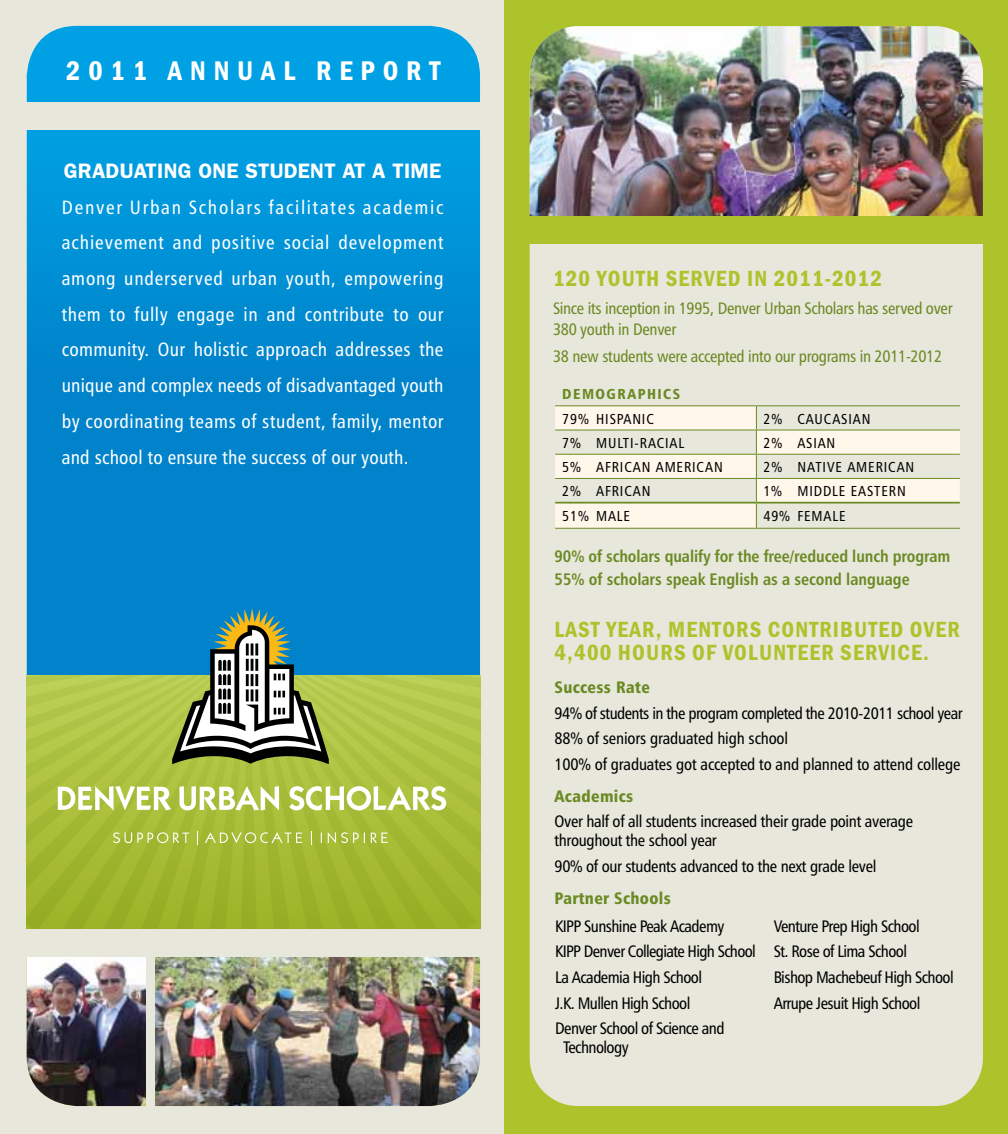
<style>
.page{position:relative;width:1008px;height:1134px;background:#fff}
.page>*{position:absolute;margin:0;border:0;box-sizing:border-box;transform-origin:0 0}
.t1{font:600 condensed 28px "Franklin Got T";letter-spacing:.28em;color:#fff}
.t2{font:600 condensed 22.75px/22.8px "Franklin Got T";letter-spacing:.05em;color:#adc32b}
.t3{font:600 21px "Franklin Gothic";letter-spacing:.01em;color:#fff}
.t4{font:19.25px/35.7px "Humanist 777 BT Roman Condensed B";letter-spacing:.01em;color:#fff;text-align:justify}
.t5{font:16.62px/25.6px "Humanist 777 BT Roman Condensed B";letter-spacing:-.035em;color:#000}
.t6{font:16.62px/25.6px "Humanist 777 BT Roman Condensed B";letter-spacing:-.01em;color:#000}
.t7{font:16.62px/21px "Humanist 777 BT Roman Condensed B";letter-spacing:-.02em;color:#6a8a22}
.t8{font:16.62px/23.6px "Humanist 777 BT Bold Condensed B";letter-spacing:-.005em;color:#6a8a22}
.t9{font:16.62px "Humanist 777 BT Black Condensed B";letter-spacing:.02em;color:#6a8a22}
.t10{font:14.35px "Humanist 777 BT Roman Condensed B";letter-spacing:.06em;color:#000}
.t11{font:14.35px "Humanist 777 BT Black Condensed B";letter-spacing:.1em;color:#6a8a22}
</style>
<div class="page">
<div style="left:0;top:0;width:504px;height:1134px;background:#e7e7dc"></div>
<svg style="left:27px;top:26px;width:453px;height:582px;background:#008dd3"></svg>
<img style="left:155px;top:957px;width:325px;height:149px">
<img style="left:27px;top:957px;width:119px;height:149px">
<div style="left:17px;top:102px;width:472px;height:28px;background:#e7e7dc"></div>
<div style="left:504px;top:0;width:504px;height:1134px;background:#adc32b"></div>
<div style="left:530px;top:26px;width:453px;height:1080px;background:#e7e7dc;border-radius:48px"></div>
<img style="left:530px;top:26px;width:453px;height:191px">
<div style="left:523px;top:217px;width:472px;height:27px;background:#adc32b"></div>
<hr style="left:555px;top:528px;width:201px;height:1px;background:#6a8a22">
<hr style="left:756px;top:528px;width:204px;height:1px;background:#6a8a22">
<svg style="left:555px;top:406px;width:405px;height:122px"></svg>
<hr style="left:555px;top:478px;width:201px;height:1px;background:#6a8a22">
<hr style="left:555px;top:430px;width:201px;height:1px;background:#6a8a22">
<hr style="left:756px;top:430px;width:204px;height:1px;background:#6a8a22">
<hr style="left:555px;top:405px;width:201px;height:1px;background:#6a8a22">
<hr style="left:756px;top:405px;width:204px;height:1px;background:#6a8a22">
<svg style="left:27px;top:608px;width:453px;height:321px;background:#88af60"></svg>
<h1 class="t1" style="left:66px;top:54px;width:376px">2011 ANNUAL REPOR T</h1>
<p class="t3" style="left:64px;top:158px;width:379px">GRADUATING ONE STUDENT AT A TIME</p>
<p class="t4" style="left:62px;top:189px;width:383px">Denver Urban Scholars facilitates academic achievement and positive social development among underserved urban youth, empowering them to fully engage in and contribute to our community. Our holistic approach addresses the unique and complex needs of disadvantaged youth by coordinating teams of student, family, mentor and school to ensure the success of our youth.</p>
<h2 class="t2" style="left:553px;top:267px;width:331px">120 YOUTH SERVED IN 2011-2012</h2>
<p class="t7" style="left:553px;top:297px;width:401px">Since its inception in 1995, Denver Urban Scholars has served over<br>380 youth in Denver</p>
<p class="t7" style="left:553px;top:345px;width:391px">38 new students were accepted into our programs in 2011-2012</p>
<p class="t11" style="left:562px;top:385px;width:120px">Demographics</p>
<p class="t10" style="left:562px;top:410px;width:93px">79% hispanic</p>
<p class="t10" style="left:763px;top:410px;width:109px">2% Caucasian</p>
<p class="t10" style="left:562px;top:434px;width:124px">7% Multi-Racial</p>
<p class="t10" style="left:763px;top:434px;width:58px">2% ASIAN</p>
<p class="t10" style="left:562px;top:458px;width:162px">5% African american</p>
<p class="t10" style="left:763px;top:458px;width:152px">2% native am erican</p>
<p class="t10" style="left:562px;top:482px;width:31px">2% AF</p>
<p class="t10" style="left:612px;top:482px;width:17px">RICAN</p>
<p class="t10" style="left:763px;top:482px;width:144px">1% Middle eastern</p>
<p class="t10" style="left:562px;top:507px;width:70px">51% Male</p>
<p class="t10" style="left:763px;top:507px;width:84px">49% Female</p>
<p class="t8" style="left:555px;top:544px;width:397px">90% of scholars qualify for the free/reduced lunch program<br>55% of scholars speak English as a second language</p>
<h2 class="t2" style="left:555px;top:618px;width:401px">LAST YEAR, MENTORS CONTRIBUTED OVER<br>4,400 HOURS OF VOLUNTEER SERVICE.</h2>
<p class="t9" style="left:555px;top:677px;width:97px">Success Rate</p>
<p class="t6" style="left:555px;top:700px;width:409px">94% of students in the program completed the 2010-2011 school year<br>88% of seniors graduated high school<br>100% of graduates got accepted to and planned to attend college</p>
<p class="t9" style="left:555px;top:785px;width:80px">Academics</p>
<p class="t5" style="left:555px;top:811px;width:360px;line-height:19.2px">Over half of all students increased their grade point average throughout the school year</p>
<p class="t5" style="left:555px;top:853px;width:323px">90% of our students advanced to the next grade level</p>
<p class="t9" style="left:555px;top:887px;width:118px">Partner Schools</p>
<p class="t5" style="left:555px;top:913px;width:202px">KIPP Sunshine Peak Academy<br>KIPP Denver Collegiate H igh School<br>La Academia H igh School<br>J.K. Mullen H igh School<br>Denver School of Science and</p>
<p class="t5" style="left:563px;top:1034px;width:67px">Technology</p>
<p class="t5" style="left:774px;top:913px;width:182px">Venture Prep H igh School<br>St. Rose of Lima School<br>Bishop Machebeuf H igh School<br>Arrupe Jesuit H igh School</p>
</div>
